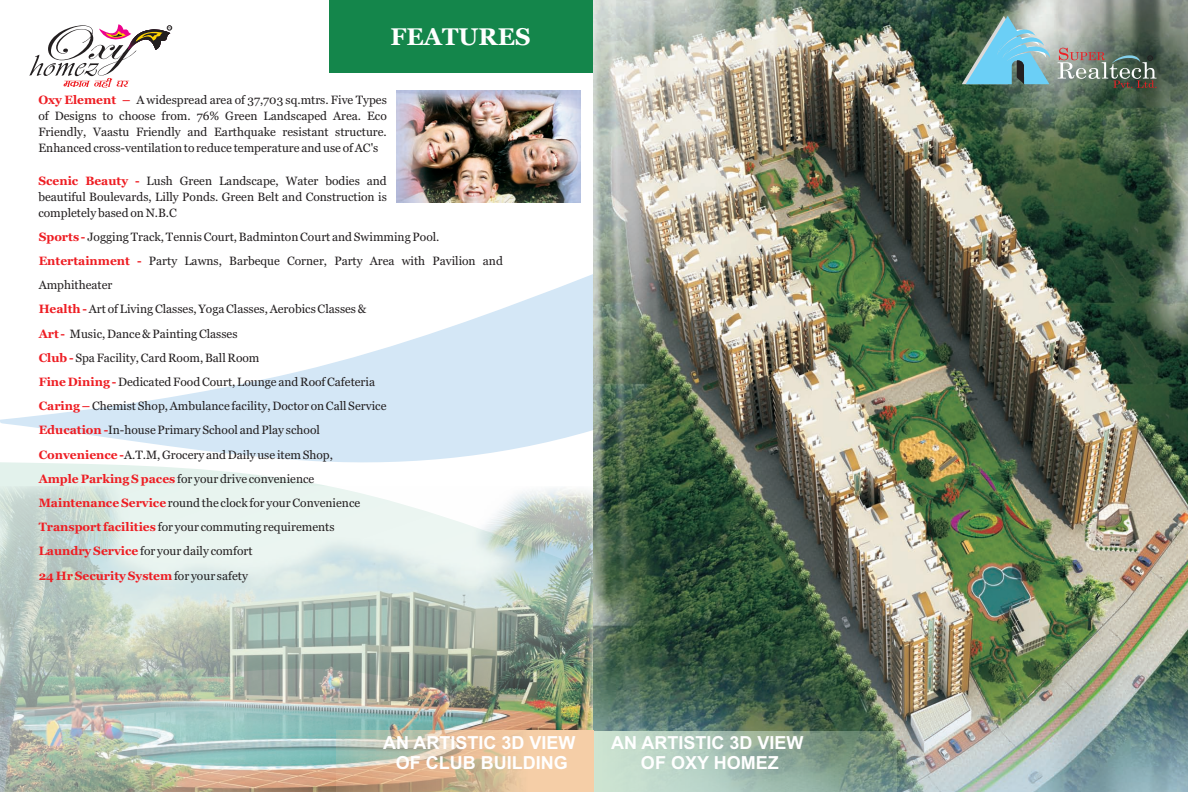
<style>
.page{position:relative;width:1188px;height:792px;background:#fff}
.page>*{position:absolute;margin:0;border:0;box-sizing:border-box;transform-origin:0 0}
.t1{font:700 24px "Georgia";color:#fff}
.t2{font:700 18px/20.1px "Arial";color:#fff;text-align:center}
.t3{font:12px/24.2px "Georgia";color:#231f20;text-align:justify}
.t4{font:700 12px "Georgia";color:#ee1d23}
.s1{font-weight:700;color:#ee1d23}
</style>
<div class="page">
<svg style="left:0;top:467px;width:331px;height:20px;fill:#e3f2ec"></svg>
<svg style="left:0;top:274px;width:593px;height:193px"></svg>
<img style="left:0;top:487px;width:593px;height:305px">
<div style="left:329px;top:0;width:264px;height:72px;background:#14864b"></div>
<img style="left:593px;top:0;width:595px;height:792px">
<img style="left:396px;top:91px;width:184px;height:111px">
<svg style="left:1058px;top:48px;width:99px;height:40px;background:#757b70"></svg>
<svg style="left:594px;top:731px;width:303px;height:61px;background:#9eb9a9"></svg>
<svg style="left:336px;top:731px;width:258px;height:61px;background:#d8be9e"></svg>
<svg style="left:962px;top:16px;width:88px;height:69px;background:#75abb5"></svg>
<svg style="left:29px;top:24px;width:143px;height:64px"></svg>
<h1 class="t1" style="left:391px;top:26px;width:142px">FEATURES</h1>
<p class="t3" style="left:38px;top:93px;width:350px;line-height:16.1px;text-indent:98px">A widespread area of 37,703 sq.mtrs. Five Types of Designs to choose from. 76% Green Landscaped Area. Eco Friendly, Vaastu Friendly and Earthquake resistant structure.<br>Enhanced cross-ventilation to reduce temperature and use of AC's</p>
<p class="t3" style="left:38px;top:173px;width:350px;line-height:16.1px;text-indent:108px">Lush Green Landscape, Water bodies and beautiful Boulevards, Lilly Ponds. Green Belt and Construction is completely based on N.B.C</p>
<p class="t4" style="left:38px;top:95px;width:94px">Oxy Element –</p>
<p class="t4" style="left:38px;top:176px;width:103px">Scenic Beauty -</p>
<p class="t3" style="left:39px;top:225px;width:402px"><span class="s1">Sports -</span>Jogging Track, Tennis Court, Badminton Court and Swimming Pool.<br><span class="s1">Entertainment -</span></p>
<p class="t3" style="left:39px;top:298px;width:349px;text-align:left"><span class="s1">Health -</span>Art of Living Classes, Yoga Classes, Aerobics Classes &amp; <span class="s1">Art -</span> Music, Dance &amp; Painting Classes<br><span class="s1">Club -</span>Spa Facility, Card Room, Ball Room<br><span class="s1">Fine Dining -</span>Dedicated Food Court, Lounge and Roof Cafeteria <span class="s1">Caring –</span>Chemist Shop, Ambulance facility, Doctor on Call Service <span class="s1">Education-</span>In-house Primary School and Play school <span class="s1">Convenience -</span>A.T.M, Grocery and Daily use item Shop,<br><span class="s1">Ample Parking S paces</span>for your drive convenience <span class="s1">Maintenance Service</span>round the clock for your Convenience <span class="s1">Transport facilities</span>for your commuting requirements <span class="s1">Laundry Service</span>for your daily comfort<br><span class="s1">24 Hr Security System</span>for your safety</p>
<p class="t3" style="left:149px;top:250px;width:355px">Party Lawns, Barbeque Corner, Party Area with Pavilion and</p>
<p class="t3" style="left:39px;top:274px;width:75px">Amphitheater</p>
<h2 class="t2" style="left:383px;top:734px;width:194px">AN ARTISTIC 3D VIEW<br>OF CLUB BUILDING</h2>
<h2 class="t2" style="left:611px;top:734px;width:194px">AN ARTISTIC 3D VIEW<br>OF OXY HOMEZ</h2>
</div>
